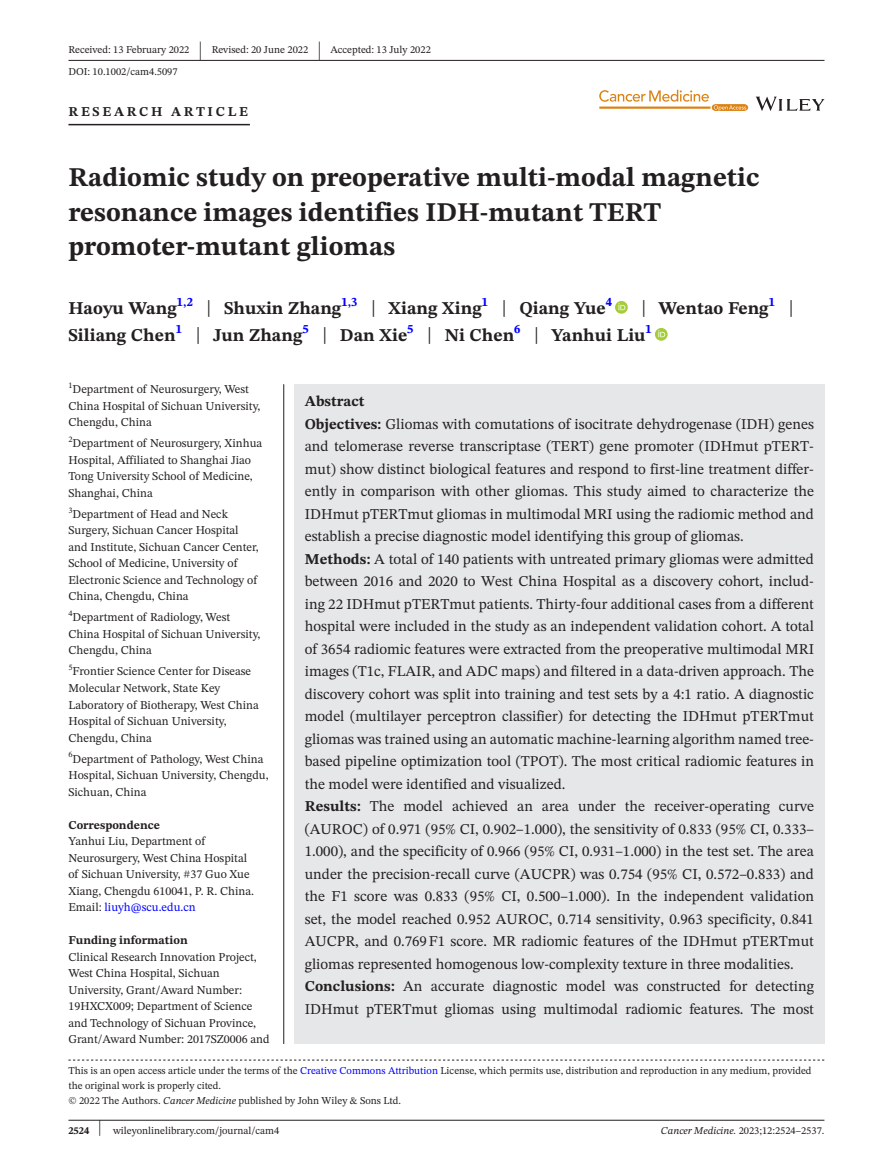
<style>
.page{position:relative;width:893px;height:1174px;background:#fff}
.page>*{position:absolute;margin:0;border:0;box-sizing:border-box;transform-origin:0 0}
.t1{font:700 27px/34.5px "STIX Two Text";color:#231f20}
.t2{font:25.65px "STIX Two Text";color:#231f20;scale:.49 1}
.t3{font:700 18px/27px "STIX Two Text";color:#231f20}
.t4{font:15px/22.5px "STIX Two Text";color:#231f20}
.t5{font:700 13.5px "STIX Two Text";letter-spacing:.2em;color:#231f20}
.t6{font:12px/16.5px "STIX Two Text";color:#231f20}
.t7{font:700 12px "STIX Two Text";color:#231f20}
.t8{font:10.5px/15px "STIX Two Text";color:#231f20}
.s1{font-weight:400;font-size:23.4px}
.s2{color:#00f}
.s3{font-weight:700}
.s4{font-style:italic}
.s5{font-size:22.2px}
</style>
<div class="page">
<hr style="left:68px;top:1119px;width:756px;height:1px;background:#231f20">
<svg style="left:756px;top:97px;width:68px;height:14px"></svg>
<svg style="left:599px;top:90px;width:149px;height:21px"></svg>
<hr style="left:68px;top:60px;width:756px;height:1px;background:#231f20">
<hr style="left:68px;top:124px;width:182px;height:1px;background:#231f20">
<svg style="left:615px;top:301px;width:13px;height:13px"></svg>
<svg style="left:618px;top:303px;width:7px;height:7px"></svg>
<svg style="left:655px;top:328px;width:13px;height:13px"></svg>
<svg style="left:658px;top:330px;width:7px;height:7px"></svg>
<svg style="left:68px;top:1059px;width:756px;height:1px"></svg>
<div style="left:294px;top:384px;width:530px;height:660px;background:#e6e7e9"></div>
<hr style="left:283px;top:384px;width:1px;height:660px;background:#231f20">
<p class="t8" style="left:68px;top:42px;width:123px">Received: 13 February 2022</p>
<h2 class="t2" style="left:199px;top:32px;width:8px">|</h2>
<p class="t8" style="left:212px;top:42px;width:98px">Revised: 20 June 2022</p>
<h2 class="t2" style="left:318px;top:32px;width:8px">|</h2>
<p class="t8" style="left:330px;top:42px;width:102px">Accepted: 13 July 2022</p>
<p class="t8" style="left:68px;top:64px;width:111px">DOI: 10.1002/cam4.5097</p>
<p class="t5" style="left:68px;top:101px;width:181px">RESEARCH ARTICLE</p>
<h1 class="t1" style="left:68px;top:161px;width:692px">Radiomic study on preoperative multi-modal magnetic resonance images identifies IDH-mutant TERT promoter-mutant gliomas</h1>
<p class="t3" style="left:68px;top:295px;width:545px">Haoyu Wang<sup>1,2</sup> <span class="s1">|</span> Shuxin Zhang<sup>1,3</sup> <span class="s1">|</span> Xiang Xing<sup>1</sup> <span class="s1">|</span> Qiang Yue<sup>4</sup></p>
<p class="t3" style="left:68px;top:295px;width:727px;text-indent:573px"><span class="s1">|</span> Wentao Feng<sup>1</sup> <span class="s1">|<br></span>Siliang Chen<sup>1</sup> <span class="s1">|</span> Jun Zhang<sup>5</sup> <span class="s1">|</span> Dan Xie<sup>5</sup> <span class="s1">|</span> Ni Chen<sup>6</sup> <span class="s1">|</span> Yanhui Liu<sup>1</sup></p>
<p class="t6" style="left:68px;top:381px;width:194px"><sup>1</sup>Department of Neurosurgery, West<br>China Hospital of Sichuan University,<br>Chengdu, China</p>
<p class="t6" style="left:68px;top:435px;width:195px"><sup>2</sup>Department of Neurosurgery, Xinhua<br>Hospital, Affiliated to Shanghai Jiao<br>Tong University School of Medicine,<br>Shanghai, China</p>
<p class="t6" style="left:68px;top:505px;width:192px"><sup>3</sup>Department of Head and Neck<br>Surgery, Sichuan Cancer Hospital and Institute, Sichuan Cancer Center,<br>School of Medicine, University of<br>Electronic Science and Technology of<br>China, Chengdu, China</p>
<p class="t6" style="left:68px;top:609px;width:194px"><sup>4</sup>Department of Radiology, West<br>China Hospital of Sichuan University,<br>Chengdu, China</p>
<p class="t6" style="left:68px;top:663px;width:192px"><sup>5</sup>Frontier Science Center for Disease<br>Molecular Network, State Key<br>Laboratory of Biotherapy, West China<br>Hospital of Sichuan University,<br>Chengdu, China</p>
<p class="t6" style="left:68px;top:750px;width:202px"><sup>6</sup>Department of Pathology, West China<br>Hospital, Sichuan University, Chengdu,<br>Sichuan, China</p>
<p class="t7" style="left:68px;top:816px;width:93px">Correspondence</p>
<p class="t6" style="left:68px;top:832px;width:187px">Yanhui Liu, Department of<br>Neurosurgery, West China Hospital of Sichuan University, #37 Guo Xue<br>Xiang, Chengdu 610041, P. R. China.<br>Email: <span class="s2">liuyh@scu.edu.cn</span></p>
<p class="t7" style="left:68px;top:931px;width:121px">Funding information</p>
<p class="t6" style="left:68px;top:948px;width:203px">Clinical Research Innovation Project, West China Hospital, Sichuan University, Grant/Award Number:<br>19HXCX009; Department of Science and Technology of Sichuan Province, Grant/Award Number: 2017SZ0006 and</p>
<p class="t4" style="left:305px;top:390px;width:511px"><span class="s3">Abstract<br>Objectives:</span> Gliomas with comutations of isocitrate dehydrogenase (IDH) genes and telomerase reverse transcriptase (TERT) gene promoter (IDHmut pTERT&shy;mut) show distinct biological features and respond to first-line treatment differ&shy;ently in comparison with other gliomas. This study aimed to characterize the IDHmut pTERTmut gliomas in multimodal MRI using the radiomic method and establish a precise diagnostic model identifying this group of gliomas.<br><span class="s3">Methods:</span> A total of 140 patients with untreated primary gliomas were admitted between 2016 and 2020 to West China Hospital as a discovery cohort, includ&shy;ing 22 IDHmut pTERTmut patients. Thirty-four additional cases from a different hospital were included in the study as an independent validation cohort. A total of 3654 radiomic features were extracted from the preoperative multimodal MRI images (T1c, FLAIR, and ADC maps) and filtered in a data-driven approach. The discovery cohort was split into training and test sets by a 4:1 ratio. A diagnostic model (multilayer perceptron classifier) for detecting the IDHmut pTERTmut gliomas was trained using an automatic machine-learning algorithm named tree&shy;based pipeline optimization tool (TPOT). The most critical radiomic features in the model were identified and visualized.<br><span class="s3">Results:</span> The model achieved an area under the receiver-operating curve (AUROC) of 0.971 (95% CI, 0.902–1.000), the sensitivity of 0.833 (95% CI, 0.333– 1.000), and the specificity of 0.966 (95% CI, 0.931–1.000) in the test set. The area under the precision-recall curve (AUCPR) was 0.754 (95% CI, 0.572–0.833) and the F1 score was 0.833 (95% CI, 0.500–1.000). In the independent validation set, the model reached 0.952 AUROC, 0.714 sensitivity, 0.963 specificity, 0.841<br>AUCPR, and 0.769F1 score. MR radiomic features of the IDHmut pTERTmut gliomas represented homogenous low-complexity texture in three modalities.<br><span class="s3">Conclusions:</span> An accurate diagnostic model was constructed for detecting IDHmut pTERTmut gliomas using multimodal radiomic features. The most</p>
<p class="t8" style="left:68px;top:1063px;width:745px">This is an open access article under the terms of the <span class="s2">Creative Commons Attribution</span> License, which permits use, distribution and reproduction in any medium, provided the original work is properly cited.<br>© 2022 The Authors. <span class="s4">Cancer Medicine</span> published by John Wiley &amp; Sons Ltd.</p>
<p class="t8" style="left:68px;top:1123px;width:212px"><span class="s3">2524</span> <span class="s5">|</span> wileyonlinelibrary.com/journal/cam4</p>
<p class="t8" style="left:661px;top:1123px;width:165px"><span class="s4">Cancer Medicine.</span> 2023;12:2524–2537.</p>
</div>
